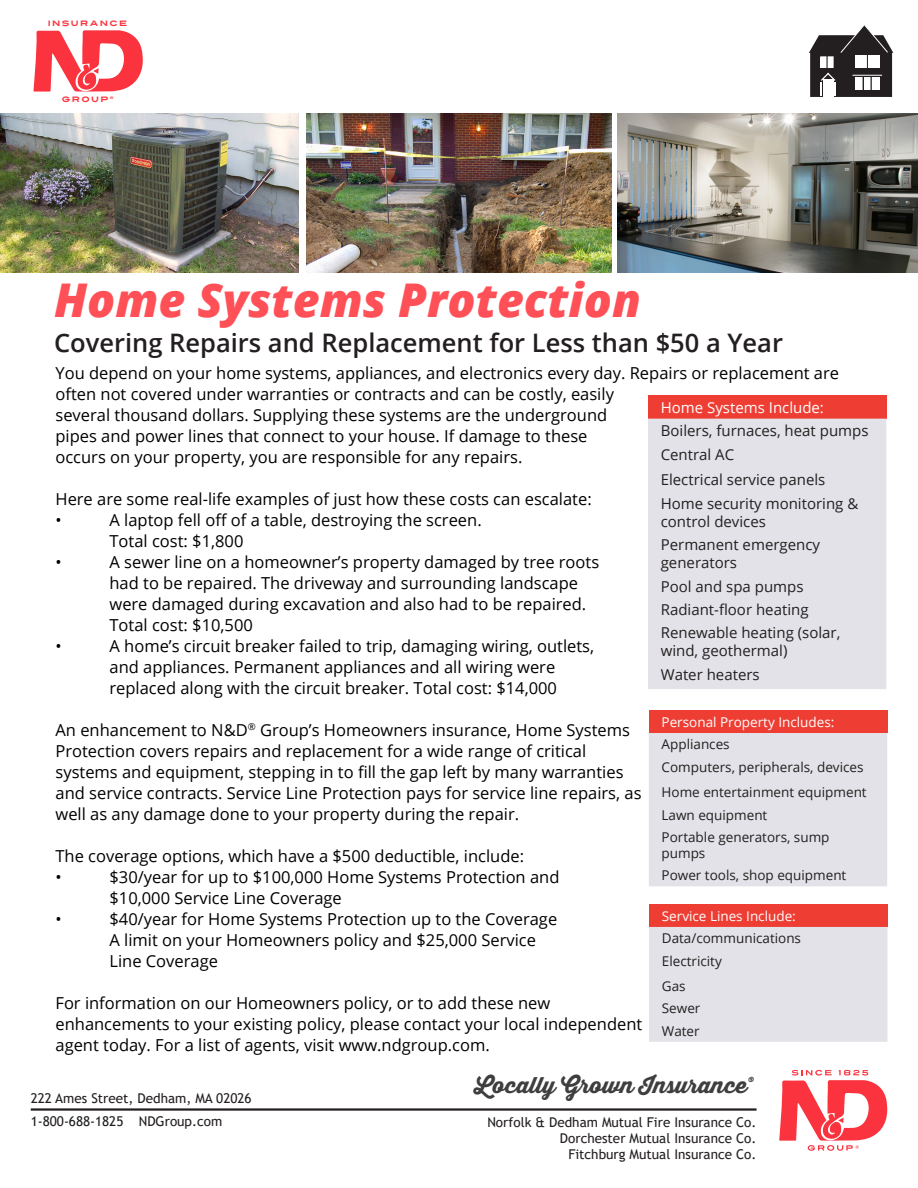
<style>
.page{position:relative;width:918px;height:1188px;background:#fff}
.page>*{position:absolute;margin:0;border:0;box-sizing:border-box;transform-origin:0 0}
.t1{font:italic 800 46.5px "Open Sans";color:#ff5057}
.t2{font:600 25.5px "Open Sans";color:#231f20}
.t3{font:22.2px "Thirsty Script Extrabold Demo";color:#3e3e3f}
.t4{font:16.5px/21px "Open Sans";color:#000}
.t5{font:15px/18px "Open Sans";color:#231f20}
.t6{font:15px "Open Sans";color:#fff}
.t7{font:13.5px/16.2px "Open Sans";color:#231f20}
.t8{font:13.5px/16.2px "Trebuchet MS";color:#231f20;text-align:right}
.t9{font:13.5px "Open Sans";color:#fff}
.t10{font:7.65px "Turnpike";letter-spacing:.175em;color:#fb333e}
</style>
<div class="page">
<img style="left:306px;top:113px;width:306px;height:159px">
<img style="left:618px;top:113px;width:300px;height:159px">
<img style="left:0;top:113px;width:298px;height:159px">
<div style="left:648px;top:395px;width:238px;height:24px;background:#ee3e34"></div>
<div style="left:648px;top:419px;width:238px;height:270px;background:#e2e2e8"></div>
<div style="left:649px;top:711px;width:238px;height:22px;background:#ee3e34"></div>
<div style="left:649px;top:733px;width:238px;height:153px;background:#e2e2e8"></div>
<div style="left:649px;top:905px;width:238px;height:22px;background:#ee3e34"></div>
<div style="left:649px;top:927px;width:238px;height:115px;background:#e2e2e8"></div>
<svg style="left:33px;top:30px;width:110px;height:62px"></svg>
<hr style="left:31px;top:1108px;width:726px;height:3px;background:#231f20">
<svg style="left:779px;top:1070px;width:108px;height:81px"></svg>
<svg style="left:809px;top:25px;width:84px;height:72px"></svg>
<p class="t10" style="left:48px;top:18px;width:81px">INSURANCE</p>
<p class="t10" style="left:62px;top:93px;width:53px">GROUP <sup>®</sup></p>
<p class="t1" style="left:54px;top:265px;width:588px">Home Systems Protection</p>
<p class="t2" style="left:54px;top:325px;width:731px">Covering Repairs and Replacement for Less than $50 a Year</p>
<p class="t4" style="left:56px;top:362px;width:785px">You depend on your home systems, appliances, and electronics every day. Repairs or replacement are often not covered under warranties or contracts and can be costly, easily<br>several thousand dollars. Supplying these systems are the underground<br>pipes and power lines that connect to your house. If damage to these<br>occurs on your property, you are responsible for any repairs.</p>
<p class="t4" style="left:56px;top:488px;width:538px">Here are some real-life examples of just how these costs can escalate:</p>
<p class="t4" style="left:56px;top:509px;width:8px">•</p>
<p class="t4" style="left:109px;top:509px;width:374px">A laptop fell off of a table, destroying the screen.<br>Total cost: $1,800</p>
<p class="t4" style="left:56px;top:551px;width:8px">•</p>
<p class="t4" style="left:110px;top:551px;width:491px">A sewer line on a homeowner’s property damaged by tree roots had to be repaired. The driveway and surrounding landscape were damaged during excavation and also had to be repaired.<br>Total cost: $10,500</p>
<p class="t4" style="left:56px;top:635px;width:8px">•</p>
<p class="t4" style="left:110px;top:635px;width:486px">A home’s circuit breaker failed to trip, damaging wiring, outlets, and appliances. Permanent appliances and all wiring were replaced along with the circuit breaker. Total cost: $14,000</p>
<p class="t4" style="left:56px;top:719px;width:588px">An enhancement to N&amp;D<sup>®</sup> Group’s Homeowners insurance, Home Systems Protection covers repairs and replacement for a wide range of critical systems and equipment, stepping in to fill the gap left by many warranties and service contracts. Service Line Protection pays for service line repairs, as well as any damage done to your property during the repair.</p>
<p class="t4" style="left:56px;top:845px;width:470px">The coverage options, which have a $500 deductible, include:</p>
<p class="t4" style="left:56px;top:866px;width:8px">•</p>
<p class="t4" style="left:110px;top:866px;width:451px">$30/year for up to $100,000 Home Systems Protection and $10,000 Service Line Coverage</p>
<p class="t4" style="left:56px;top:908px;width:8px">•</p>
<p class="t4" style="left:110px;top:908px;width:449px">$40/year for Home Systems Protection up to the Coverage<br>A limit on your Homeowners policy and $25,000 Service<br>Line Coverage</p>
<p class="t4" style="left:56px;top:992px;width:588px">For information on our Homeowners policy, or to add these new enhancements to your existing policy, please contact your local independent agent today. For a list of agents, visit www.ndgroup.com.</p>
<p class="t6" style="left:661px;top:397px;width:165px">Home Systems Include:</p>
<p class="t5" style="left:661px;top:421px;width:209px">Boilers, furnaces, heat pumps</p>
<p class="t5" style="left:661px;top:445px;width:75px">Central AC</p>
<p class="t5" style="left:661px;top:470px;width:166px">Electrical service panels</p>
<p class="t5" style="left:661px;top:494px;width:199px">Home security monitoring &amp; control devices</p>
<p class="t5" style="left:661px;top:535px;width:161px">Permanent emergency generators</p>
<p class="t5" style="left:661px;top:577px;width:144px">Pool and spa pumps</p>
<p class="t5" style="left:661px;top:600px;width:149px">Radiant-floor heating</p>
<p class="t5" style="left:661px;top:624px;width:181px">Renewable heating (solar, wind, geothermal)</p>
<p class="t5" style="left:661px;top:665px;width:100px">Water heaters</p>
<p class="t9" style="left:662px;top:713px;width:174px">Personal Property Includes:</p>
<p class="t7" style="left:662px;top:736px;width:70px">Appliances</p>
<p class="t7" style="left:662px;top:758px;width:203px">Computers, peripherals, devices</p>
<p class="t7" style="left:662px;top:784px;width:207px">Home entertainment equipment</p>
<p class="t7" style="left:662px;top:806px;width:107px">Lawn equipment</p>
<p class="t7" style="left:662px;top:829px;width:169px">Portable generators, sump pumps</p>
<p class="t7" style="left:662px;top:867px;width:186px">Power tools, shop equipment</p>
<p class="t9" style="left:662px;top:907px;width:136px">Service Lines Include:</p>
<p class="t7" style="left:662px;top:930px;width:141px">Data/communications</p>
<p class="t7" style="left:662px;top:952px;width:62px">Electricity</p>
<p class="t7" style="left:662px;top:978px;width:25px">Gas</p>
<p class="t7" style="left:662px;top:1000px;width:40px">Sewer</p>
<p class="t7" style="left:662px;top:1022px;width:39px">Water</p>
<p class="t8" style="left:31px;top:1090px;width:222px">222 Ames Street, Dedham, MA 02026</p>
<p class="t8" style="left:31px;top:1113px;width:193px">1-800-688-1825 NDGroup.com</p>
<p class="t3" style="left:475px;top:1068px;width:280px">Locally Grown Insurance<sup>®</sup></p>
<p class="t8" style="left:487px;top:1114px;width:271px">Norfolk &amp; Dedham Mutual Fire Insurance Co.<br>Dorchester Mutual Insurance Co.<br>Fitchburg Mutual Insurance Co.</p>
</div>
